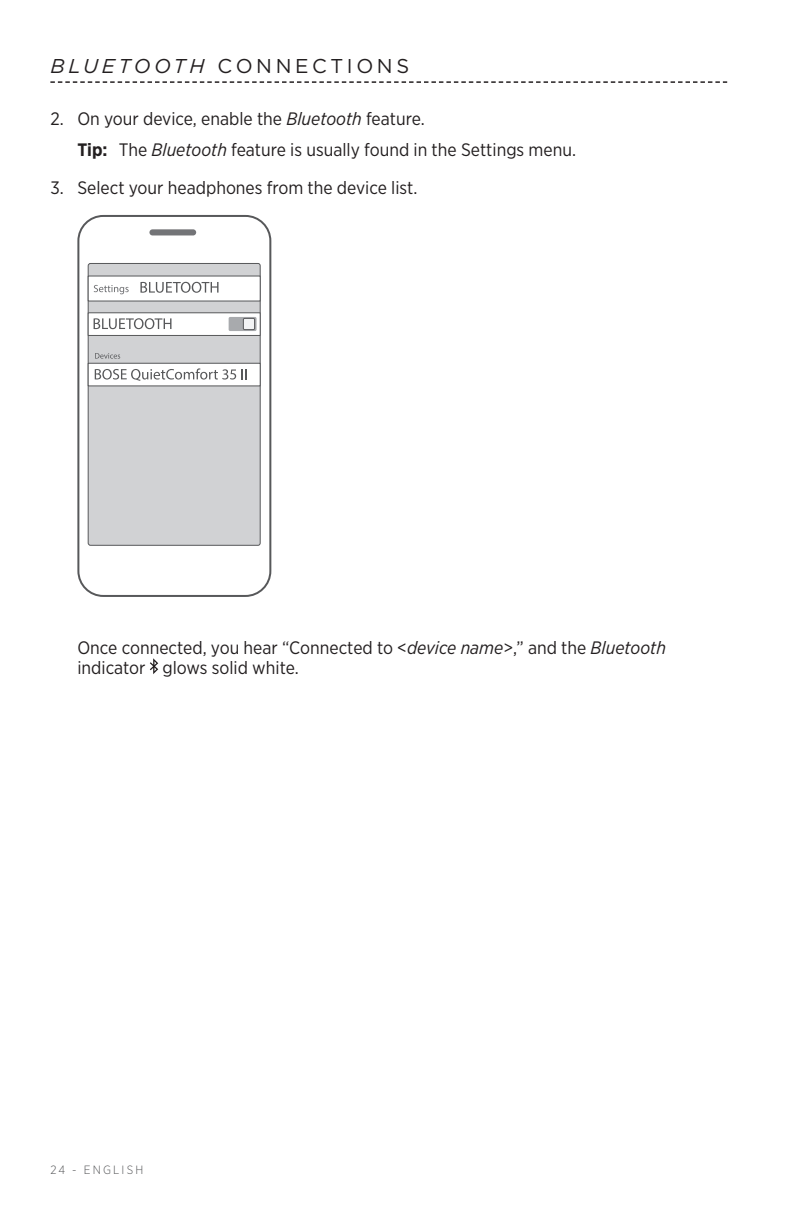
<style>
.page{position:relative;width:792px;height:1224px;background:#fff}
.page>*{position:absolute;margin:0;border:0;box-sizing:border-box;transform-origin:0 0}
.Section_Head_no_toc{font:20px "Gotham";letter-spacing:.18em;color:#231f20}
.Text_indent_under_nu{font:18px/20px "Gotham Narrow";color:#231f20}
.Text_Tip_Indent{font:18px "Gotham Narrow";color:#231f20}
.t1{font:300 12px "Gotham Narrow";letter-spacing:.18em;color:#57585a}
.s1{font-style:italic}
.s2{font-weight:700}
</style>
<div class="page">
<svg style="left:50px;top:81px;width:677px;height:2px"></svg>
<svg style="left:77px;top:215px;width:194px;height:382px"></svg>
<div style="left:88px;top:263px;width:172px;height:282px;background:#d1d2d4;border-radius:2px"></div>
<div style="left:88px;top:263px;width:172px;height:283px;border:1px solid #57585a;border-radius:2px"></div>
<div style="left:88px;top:363px;width:172px;height:23px;background:#fff;border:1px solid #57585a"></div>
<div style="left:88px;top:313px;width:172px;height:23px;background:#fff;border:1px solid #57585a"></div>
<div style="left:88px;top:276px;width:172px;height:25px;background:#fff"></div>
<svg style="left:140px;top:282px;width:79px;height:11px"></svg>
<svg style="left:94px;top:285px;width:35px;height:9px"></svg>
<svg style="left:95px;top:353px;width:25px;height:6px"></svg>
<svg style="left:94px;top:318px;width:78px;height:11px"></svg>
<div style="left:229px;top:317px;width:28px;height:14px;background:#a8aaad;border-radius:2px"></div>
<div style="left:243px;top:318px;width:12px;height:12px;background:#f2f3f4"></div>
<div style="left:243px;top:318px;width:12px;height:12px;border:1px solid #57585a"></div>
<div style="left:149px;top:229px;width:47px;height:6px;background:#737477;border-radius:3px"></div>
<svg style="left:95px;top:368px;width:141px;height:13px"></svg>
<svg style="left:242px;top:369px;width:5px;height:10px"></svg>
<svg style="left:150px;top:658px;width:8px;height:16px"></svg>
<p class="Section_Head_no_toc" style="left:50px;top:54px;width:360px"><span class="s1">BLUETOOTH</span> CONNECTIONS</p>
<p class="Text_indent_under_nu" style="left:50px;top:109px;width:376px">2. On your device, enable the <span class="s1">Bluetooth</span> feature.</p>
<p class="Text_Tip_Indent" style="left:77px;top:138px;width:500px"><span class="s2">Tip:</span> The <span class="s1">Bluetooth</span> feature is usually found in the Settings menu.</p>
<p class="Text_indent_under_nu" style="left:50px;top:177px;width:369px">3. Select your headphones from the device list.</p>
<p class="Text_indent_under_nu" style="left:77px;top:638px;width:590px">Once connected, you hear “Connected to &lt;<span class="s1">device name</span>&gt;,” and the <span class="s1">Bluetooth </span>indicator glows solid white.</p>
<p class="t1" style="left:50px;top:1162px;width:94px">24 - ENGLISH</p>
</div>
